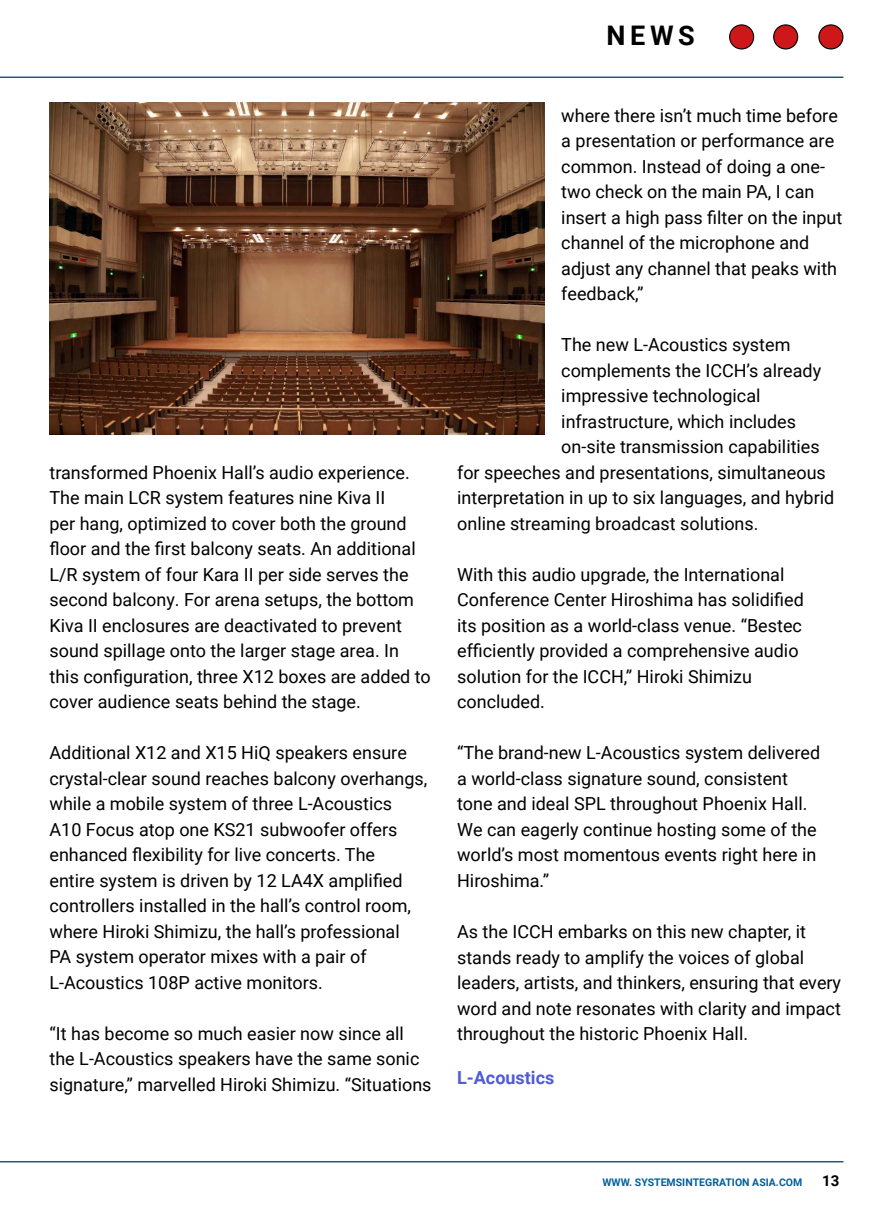
<style>
.page{position:relative;width:893px;height:1212px;background:#fff}
.page>*{position:absolute;margin:0;border:0;box-sizing:border-box;transform-origin:0 0}
.t1{font:700 27px "Roboto";color:#000}
.t2{font:18px/25.5px "Roboto";color:#000}
.t3{font:700 18px "Roboto";color:#4f5cd6}
.t4{font:700 15px "Roboto";color:#000}
.t5{font:700 10.5px "Roboto";color:#00609c}
</style>
<div class="page">
<hr style="left:0;top:1161px;width:843px;height:1px;background:#2f5478">
<hr style="left:0;top:76px;width:843px;height:2px;background:#2f5478">
<div style="left:730px;top:25px;width:24px;height:24px;background:#cd1719;border-radius:50%"></div>
<div style="left:729px;top:24px;width:25px;height:26px;border:1px solid #000;border-radius:50%"></div>
<div style="left:774px;top:25px;width:24px;height:24px;background:#cd1719;border-radius:50%"></div>
<div style="left:773px;top:24px;width:25px;height:26px;border:1px solid #000;border-radius:50%"></div>
<div style="left:819px;top:25px;width:24px;height:24px;background:#cd1719;border-radius:50%"></div>
<div style="left:818px;top:24px;width:25px;height:26px;border:1px solid #000;border-radius:50%"></div>
<img style="left:50px;top:103px;width:494px;height:331px">
<p class="t2" style="left:50px;top:459px;width:383px">transformed Phoenix Hall’s audio experience.<br>The main LCR system features nine Kiva II<br>per hang, optimized to cover both the ground floor and the first balcony seats. An additional L/R system of four Kara II per side serves the second balcony. For arena setups, the bottom Kiva II enclosures are deactivated to prevent sound spillage onto the larger stage area. In this configuration, three X12 boxes are added to cover audience seats behind the stage.</p>
<p class="t2" style="left:50px;top:739px;width:379px">Additional X12 and X15 HiQ speakers ensure crystal-clear sound reaches balcony overhangs, while a mobile system of three L-Acoustics A10 Focus atop one KS21 subwoofer offers enhanced flexibility for live concerts. The<br>entire system is driven by 12 LA4X amplified controllers installed in the hall’s control room, where Hiroki Shimizu, the hall’s professional<br>PA system operator mixes with a pair of L-Acoustics 108P active monitors.</p>
<p class="t2" style="left:50px;top:1020px;width:384px">“It has become so much easier now since all the L-Acoustics speakers have the same sonic signature,” marvelled Hiroki Shimizu. “Situations</p>
<h1 class="t1" style="left:607px;top:17px;width:90px">NEWS</h1>
<p class="t2" style="left:561px;top:102px;width:282px">where there isn’t much time before a presentation or performance are common. Instead of doing a one&shy;two check on the main PA, I can insert a high pass filter on the input channel of the microphone and adjust any channel that peaks with feedback,”</p>
<p class="t2" style="left:561px;top:331px;width:231px">The new L-Acoustics system</p>
<p class="t2" style="left:561px;top:357px;width:261px">complements the ICCH’s already</p>
<p class="t2" style="left:561px;top:382px;width:201px">impressive technological</p>
<p class="t2" style="left:561px;top:408px;width:236px">infrastructure, which includes</p>
<p class="t2" style="left:561px;top:433px;width:260px">on-site transmission capabilities</p>
<p class="t2" style="left:457px;top:459px;width:370px">for speeches and presentations, simultaneous</p>
<p class="t2" style="left:457px;top:484px;width:379px">interpretation in up to six languages, and hybrid</p>
<p class="t2" style="left:457px;top:510px;width:303px">online streaming broadcast solutions.</p>
<p class="t2" style="left:457px;top:561px;width:348px">With this audio upgrade, the International Conference Center Hiroshima has solidified its position as a world-class venue. “Bestec efficiently provided a comprehensive audio solution for the ICCH,” Hiroki Shimizu concluded.</p>
<p class="t2" style="left:457px;top:740px;width:365px">“The brand-new L-Acoustics system delivered a world-class signature sound, consistent tone and ideal SPL throughout Phoenix Hall.<br>We can eagerly continue hosting some of the world’s most momentous events right here in Hiroshima.”</p>
<p class="t2" style="left:457px;top:918px;width:385px">As the ICCH embarks on this new chapter, it stands ready to amplify the voices of global leaders, artists, and thinkers, ensuring that every word and note resonates with clarity and impact throughout the historic Phoenix Hall.</p>
<p class="t3" style="left:457px;top:1064px;width:99px">L-Acoustics</p>
<p class="t5" style="left:602px;top:1175px;width:201px">WWW. SYSTEMSINTEGRATION ASIA.COM</p>
<p class="t4" style="left:822px;top:1170px;width:19px">13</p>
</div>
